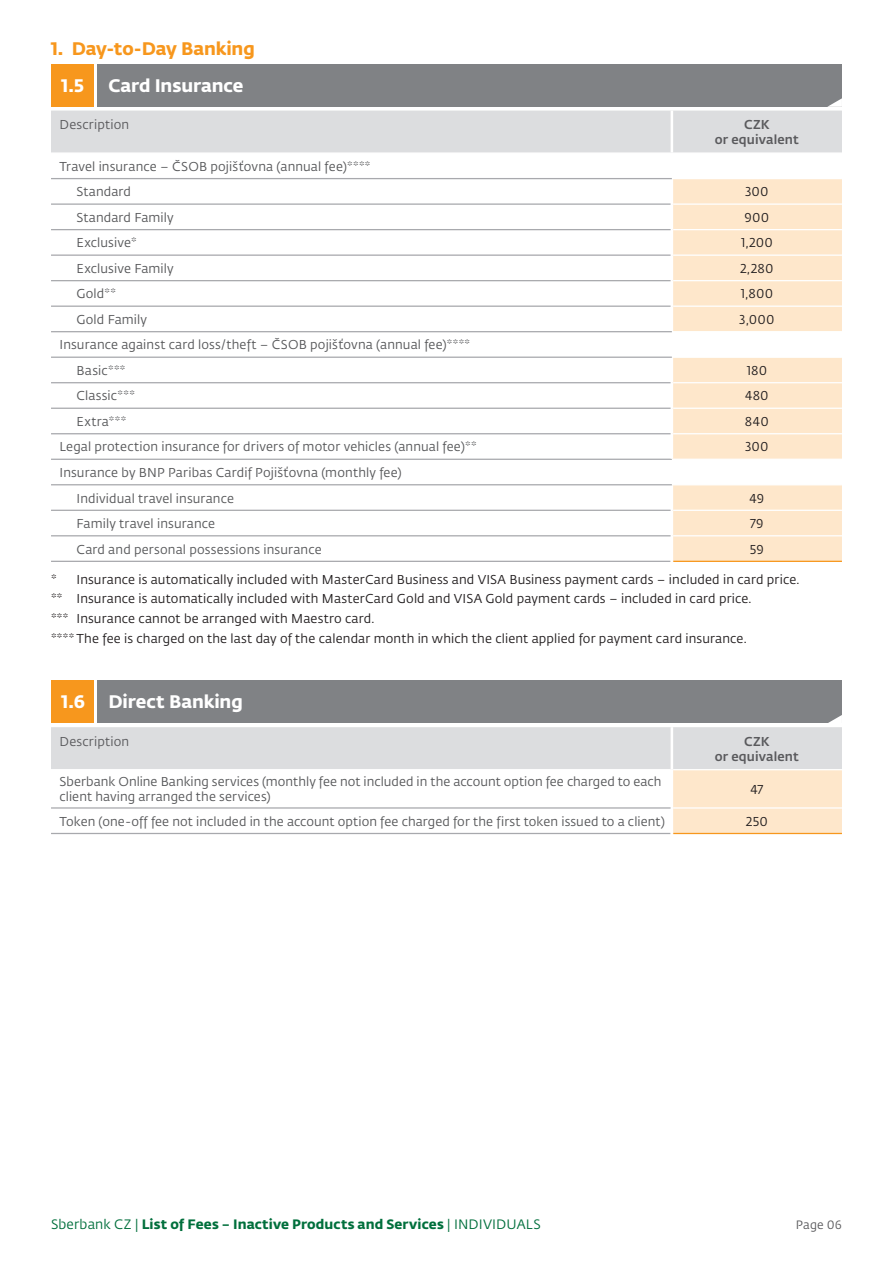
<style>
.page{position:relative;width:893px;height:1263px;background:#fff}
.page>*{position:absolute;margin:0;border:0;box-sizing:border-box;transform-origin:0 0}
.t1{font:18px "Fedra Sans Pro Bold LF";letter-spacing:-.005em;color:#fff}
.t2{font:18px "Fedra Sans Pro Bold LF";letter-spacing:-.005em;color:#f7971d}
.t3{font:13.5px "Fedra Sans Pro Bold LF";letter-spacing:.01em;color:#006f3c}
.t4{font:12.75px/15.3px "Fedra Sans Pro Book LF";letter-spacing:.01em;color:#57585a}
.t5{font:12.75px "Fedra Sans Pro Book LF";letter-spacing:.01em;color:#231f20}
.t6{font:12.75px "Fedra Sans Pro Medium LF";letter-spacing:.01em;color:#5a5a5d}
.t7{font:12.75px "Fedra Sans Pro Book LF";letter-spacing:.015em;color:#5a5a5d}
.t8{font:12px "Fedra Sans Pro Book LF";letter-spacing:.01em;color:#5a5a5d}
.s1{font-family:"Fedra Sans Pro Book LF"}
</style>
<div class="page">
<div style="left:98px;top:680px;width:744px;height:43px;background:#808285"></div>
<div style="left:51px;top:680px;width:43px;height:43px;background:#f7971d"></div>
<svg style="left:51px;top:715px;width:791px;height:120px"></svg>
<hr style="left:51px;top:807px;width:620px;height:2px;background:#a8a9ad">
<div style="left:98px;top:64px;width:744px;height:42px;background:#808285"></div>
<div style="left:51px;top:64px;width:43px;height:42px;background:#f7971d"></div>
<svg style="left:51px;top:98px;width:791px;height:54px"></svg>
<svg style="left:51px;top:179px;width:621px;height:382px"></svg>
<svg style="left:673px;top:179px;width:169px;height:382px;fill:#fee7cb"></svg>
<hr style="left:672px;top:459px;width:170px;height:1px;background:#fff">
<hr style="left:672px;top:484px;width:170px;height:1px;background:#fff">
<hr style="left:673px;top:510px;width:169px;height:1px;background:#fff">
<hr style="left:673px;top:535px;width:169px;height:1px;background:#fff">
<hr style="left:51px;top:561px;width:620px;height:1px;background:#a8a9ad">
<hr style="left:673px;top:561px;width:169px;height:1px;background:#f7971d">
<hr style="left:671px;top:485px;width:2px;height:25px;background:#fff">
<hr style="left:671px;top:510px;width:2px;height:26px;background:#fff">
<hr style="left:671px;top:536px;width:2px;height:25px;background:#fff">
<hr style="left:51px;top:484px;width:621px;height:1px;background:#a8a9ad">
<hr style="left:51px;top:510px;width:620px;height:1px;background:#a8a9ad">
<hr style="left:51px;top:535px;width:620px;height:1px;background:#a8a9ad">
<hr style="left:672px;top:331px;width:170px;height:1px;background:#fff">
<hr style="left:51px;top:459px;width:621px;height:1px;background:#a8a9ad">
<hr style="left:673px;top:203px;width:169px;height:2px;background:#fff">
<hr style="left:673px;top:229px;width:169px;height:1px;background:#fff">
<hr style="left:673px;top:254px;width:169px;height:2px;background:#fff">
<hr style="left:673px;top:280px;width:169px;height:1px;background:#fff">
<hr style="left:673px;top:306px;width:169px;height:1px;background:#fff">
<hr style="left:672px;top:357px;width:170px;height:1px;background:#fff">
<hr style="left:673px;top:382px;width:169px;height:1px;background:#fff">
<hr style="left:673px;top:408px;width:169px;height:1px;background:#fff">
<hr style="left:673px;top:433px;width:169px;height:1px;background:#fff">
<hr style="left:671px;top:111px;width:2px;height:41px;background:#fff">
<hr style="left:671px;top:179px;width:2px;height:25px;background:#fff">
<hr style="left:671px;top:204px;width:2px;height:26px;background:#fff">
<hr style="left:671px;top:230px;width:2px;height:25px;background:#fff">
<hr style="left:671px;top:255px;width:2px;height:26px;background:#fff">
<hr style="left:671px;top:281px;width:2px;height:25px;background:#fff">
<hr style="left:671px;top:306px;width:2px;height:25px;background:#fff">
<hr style="left:671px;top:358px;width:2px;height:25px;background:#fff">
<hr style="left:671px;top:383px;width:2px;height:25px;background:#fff">
<hr style="left:671px;top:408px;width:2px;height:26px;background:#fff">
<hr style="left:671px;top:434px;width:2px;height:25px;background:#fff">
<hr style="left:51px;top:357px;width:621px;height:1px;background:#a8a9ad">
<hr style="left:51px;top:382px;width:620px;height:1px;background:#a8a9ad">
<hr style="left:51px;top:408px;width:620px;height:1px;background:#a8a9ad">
<hr style="left:51px;top:433px;width:620px;height:1px;background:#a8a9ad">
<hr style="left:51px;top:178px;width:621px;height:1px;background:#a8a9ad">
<hr style="left:51px;top:203px;width:620px;height:2px;background:#a8a9ad">
<hr style="left:51px;top:229px;width:620px;height:1px;background:#a8a9ad">
<hr style="left:51px;top:254px;width:620px;height:2px;background:#a8a9ad">
<hr style="left:51px;top:280px;width:620px;height:1px;background:#a8a9ad">
<hr style="left:51px;top:306px;width:620px;height:1px;background:#a8a9ad">
<hr style="left:51px;top:331px;width:621px;height:1px;background:#a8a9ad">
<p class="t2" style="left:51px;top:35px;width:205px">1. Day-to-Day Banking</p>
<p class="t1" style="left:62px;top:71px;width:24px">1.5</p>
<p class="t1" style="left:108px;top:71px;width:137px">Card Insurance</p>
<p class="t7" style="left:60px;top:116px;width:71px">Description</p>
<p class="t6" style="left:744px;top:115px;width:27px">CZK</p>
<p class="t6" style="left:715px;top:130px;width:86px">or equivalent</p>
<p class="t4" style="left:60px;top:158px;width:312px">Travel insurance – ČSOB pojišťovna (annual fee)****</p>
<p class="t4" style="left:77px;top:184px;width:56px">Standard</p>
<p class="t5" style="left:745px;top:183px;width:25px">300</p>
<p class="t4" style="left:77px;top:209px;width:99px">Standard Family</p>
<p class="t5" style="left:745px;top:208px;width:26px">900</p>
<p class="t4" style="left:77px;top:235px;width:62px">Exclusive*</p>
<p class="t5" style="left:741px;top:234px;width:33px">1,200</p>
<p class="t4" style="left:77px;top:260px;width:99px">Exclusive Family</p>
<p class="t5" style="left:740px;top:259px;width:35px">2,280</p>
<p class="t4" style="left:77px;top:286px;width:41px">Gold**</p>
<p class="t5" style="left:741px;top:285px;width:34px">1,800</p>
<p class="t4" style="left:77px;top:311px;width:72px">Gold Family</p>
<p class="t5" style="left:739px;top:311px;width:37px">3,000</p>
<p class="t4" style="left:60px;top:337px;width:412px">Insurance against card loss/theft – ČSOB pojišťovna (annual fee)****</p>
<p class="t4" style="left:77px;top:362px;width:50px">Basic***</p>
<p class="t5" style="left:747px;top:362px;width:22px">180</p>
<p class="t4" style="left:77px;top:388px;width:60px">Classic***</p>
<p class="t5" style="left:745px;top:387px;width:25px">480</p>
<p class="t4" style="left:77px;top:413px;width:51px">Extra***</p>
<p class="t5" style="left:745px;top:413px;width:25px">840</p>
<p class="t4" style="left:60px;top:439px;width:418px">Legal protection insurance for drivers of motor vehicles (annual fee)**</p>
<p class="t5" style="left:745px;top:438px;width:25px">300</p>
<p class="t4" style="left:60px;top:464px;width:344px">Insurance by BNP Paribas Cardif Pojišťovna (monthly fee)</p>
<p class="t4" style="left:77px;top:490px;width:159px">Individual travel insurance</p>
<p class="t5" style="left:749px;top:489px;width:16px">49</p>
<p class="t4" style="left:77px;top:515px;width:140px">Family travel insurance</p>
<p class="t5" style="left:750px;top:515px;width:15px">79</p>
<p class="t4" style="left:77px;top:541px;width:247px">Card and personal possessions insurance</p>
<p class="t5" style="left:750px;top:540px;width:16px">59</p>
<p class="t5" style="left:51px;top:570px;width:750px">* Insurance is automatically included with MasterCard Business and VISA Business payment cards – included in card price.</p>
<p class="t5" style="left:51px;top:590px;width:702px">** Insurance is automatically included with MasterCard Gold and VISA Gold payment cards – included in card price.</p>
<p class="t5" style="left:51px;top:610px;width:325px">*** Insurance cannot be arranged with Maestro card.</p>
<p class="t5" style="left:51px;top:630px;width:697px">**** The fee is charged on the last day of the calendar month in which the client applied for payment card insurance.</p>
<p class="t1" style="left:62px;top:687px;width:25px">1.6</p>
<p class="t1" style="left:108px;top:687px;width:136px">Direct Banking</p>
<p class="t7" style="left:60px;top:732px;width:71px">Description</p>
<p class="t6" style="left:744px;top:731px;width:27px">CZK</p>
<p class="t6" style="left:715px;top:747px;width:86px">or equivalent</p>
<p class="t4" style="left:60px;top:774px;width:603px">Sberbank Online Banking services (monthly fee not included in the account option fee charged to each client having arranged the services)</p>
<p class="t5" style="left:750px;top:780px;width:15px">47</p>
<p class="t4" style="left:60px;top:813px;width:607px">Token (one-off fee not included in the account option fee charged for the first token issued to a client)</p>
<p class="t5" style="left:746px;top:812px;width:24px">250</p>
<p class="t3" style="left:51px;top:1213px;width:491px"><span class="s1">Sberbank CZ |</span> List of Fees – Inactive Products and Services <span class="s1">| INDIVIDUALS</span></p>
<p class="t8" style="left:796px;top:1216px;width:48px">Page 06</p>
</div>
